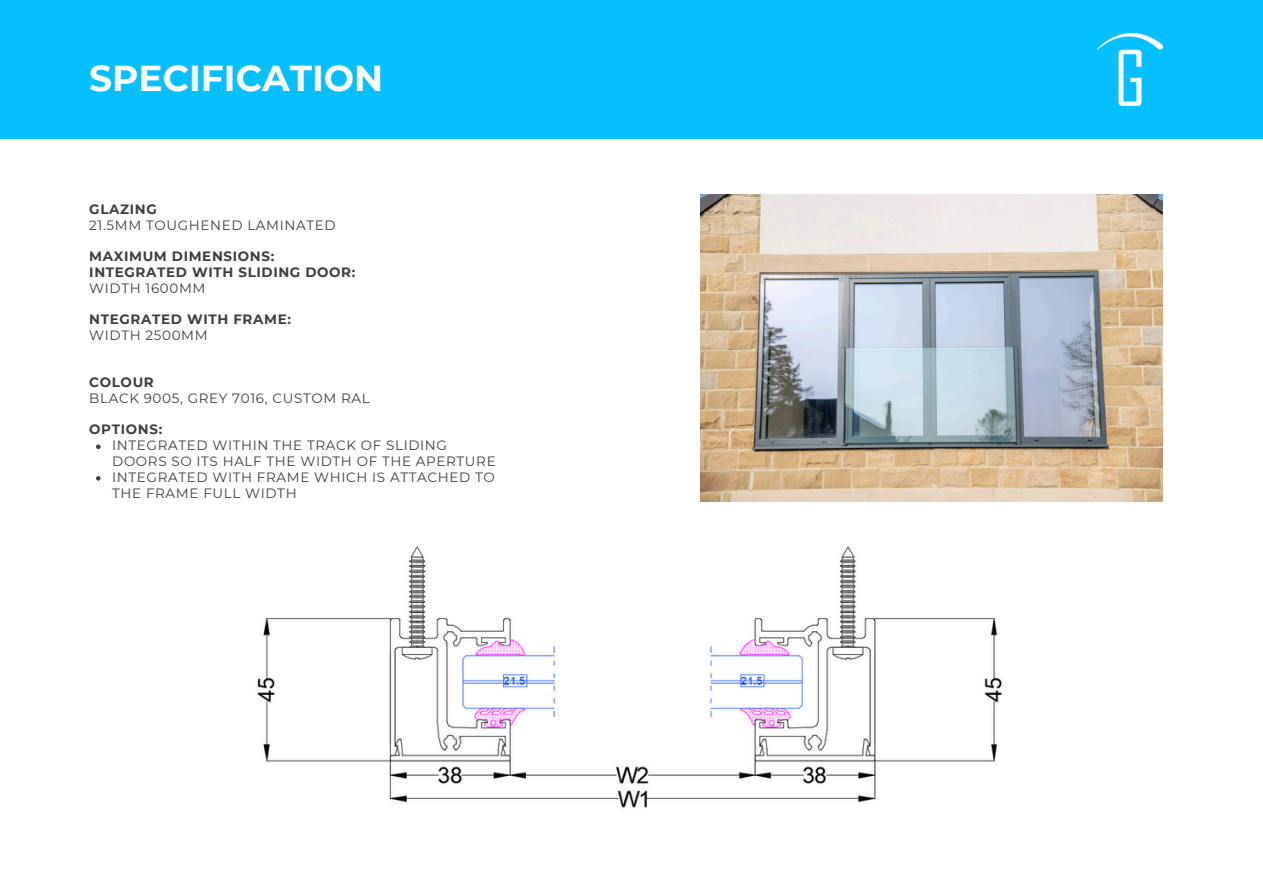
<style>
.page{position:relative;width:1263px;height:894px;background:#fff}
.page>*{position:absolute;margin:0;border:0;box-sizing:border-box;transform-origin:0 0}
.t1{font:700 36px "Montserrat";color:#fff}
.t2{font:13.5px/15.8px "Montserrat";letter-spacing:.045em;color:#3f3e3f}
.t3{font:700 13.5px/15.8px "Montserrat";letter-spacing:.045em;color:#3f3e3f}
.s1{font-weight:700}
.s2{font-weight:400}
</style>
<div class="page">
<div style="left:0;top:0;width:1263px;height:138px;background:#05bfff"></div>
<img style="left:1097px;top:33px;width:66px;height:72px">
<img style="left:701px;top:194px;width:461px;height:307px">
<img style="left:257px;top:546px;width:745px;height:262px">
<svg style="left:96px;top:444px;width:5px;height:5px"></svg>
<svg style="left:96px;top:476px;width:5px;height:4px"></svg>
<p class="t1" style="left:89px;top:56px;width:295px">SPECIFICATION</p>
<h1 class="t2" style="left:89px;top:201px;width:248px"><span class="s1">GLAZING<br></span>21.5MM TOUGHENED LAMINATED</h1>
<p class="t3" style="left:89px;top:248px;width:268px">MAXIMUM DIMENSIONS:<br>INTEGRATED WITH SLIDING DOOR:<br><span class="s2">WIDTH 1600MM</span></p>
<h3 class="t3" style="left:89px;top:311px;width:203px">NTEGRATED WITH FRAME:<br><span class="s2">WIDTH 2500MM</span></h3>
<h3 class="t2" style="left:89px;top:374px;width:282px"><span class="s1">COLOUR<br></span>BLACK 9005, GREY 7016, CUSTOM RAL</h3>
<h3 class="t3" style="left:89px;top:421px;width:74px">OPTIONS:</h3>
<h3 class="t2" style="left:112px;top:437px;width:385px">INTEGRATED WITHIN THE TRACK OF SLIDING<br>DOORS SO ITS HALF THE WIDTH OF THE APERTURE</h3>
<h2 class="t2" style="left:112px;top:469px;width:384px">INTEGRATED WITH FRAME WHICH IS ATTACHED TO<br>THE FRAME FULL WIDTH</h2>
</div>
